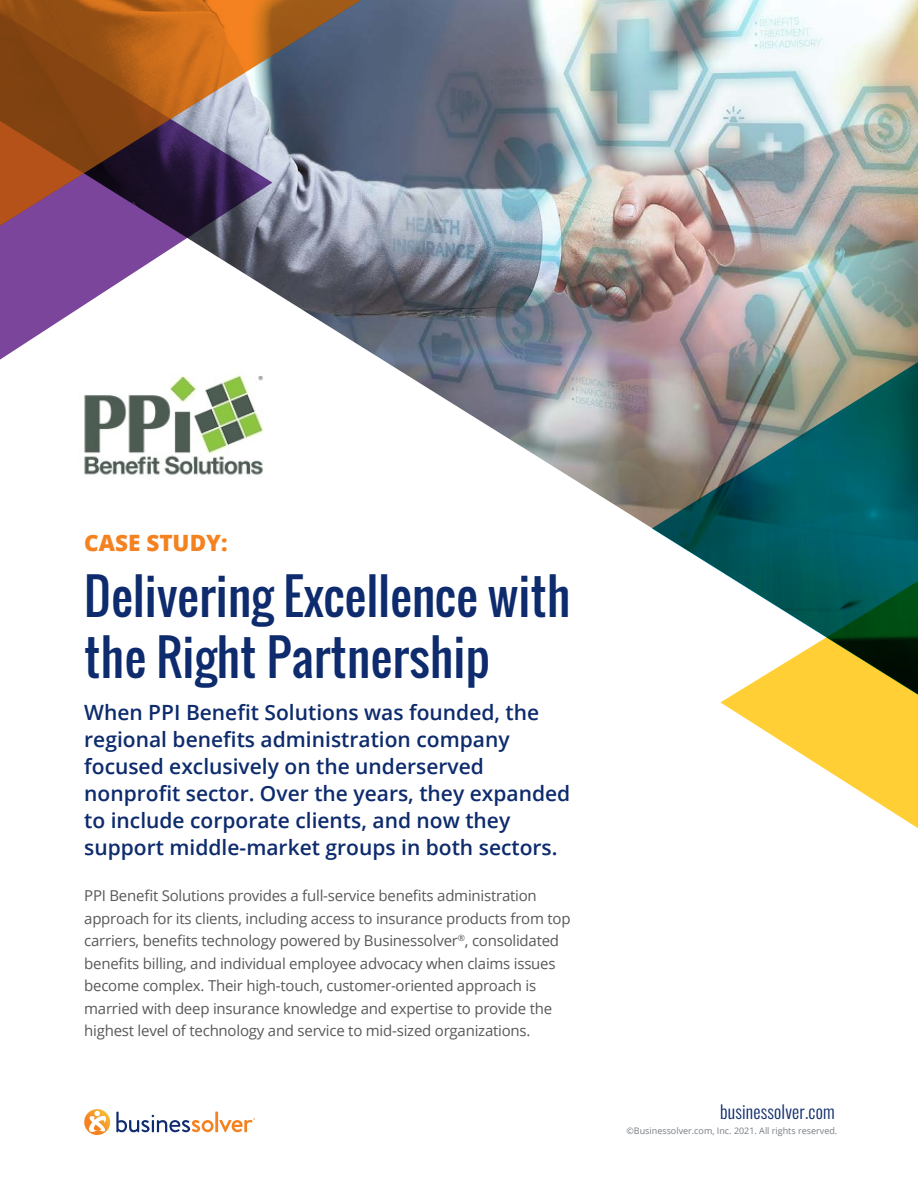
<style>
.page{position:relative;width:918px;height:1188px;background:#fff}
.page>*{position:absolute;margin:0;border:0;box-sizing:border-box;transform-origin:0 0}
.t1{font:48px/61.5px "Oswald";letter-spacing:.005em;color:#0d2b6d}
.t2{font:800 22.5px "Open Sans";color:#f58220}
.t3{font:600 21px/27px "Open Sans";color:#0d2b6d}
.t4{font:300 18px "Oswald";letter-spacing:.01em;color:#0d2b6d}
.t5{font:15px/22.5px "Open Sans";letter-spacing:-.015em;color:#57585a}
.t6{font:9px "Open Sans";color:#787d83}
</style>
<div class="page">
<img style="left:272px;top:0;width:646px;height:528px">
<svg style="left:0;top:230px;width:272px;height:130px"></svg>
<img style="left:652px;top:312px;width:266px;height:259px">
<svg style="left:720px;top:555px;width:198px;height:273px"></svg>
<img style="left:0;top:0;width:667px;height:230px">
<img style="left:84px;top:374px;width:180px;height:101px">
<svg style="left:84px;top:1109px;width:26px;height:26px"></svg>
<svg style="left:116px;top:1112px;width:139px;height:20px"></svg>
<h2 class="t2" style="left:84px;top:526px;width:145px">CASE STUDY:</h2>
<h1 class="t1" style="left:84px;top:565px;width:488px">Delivering Excellence with the Right Partnership</h1>
<p class="t3" style="left:84px;top:698px;width:488px">When PPI Benefit Solutions was founded, the regional benefits administration company focused exclusively on the underserved nonprofit sector. Over the years, they expanded to include corporate clients, and now they support middle-market groups in both sectors.</p>
<p class="t5" style="left:84px;top:884px;width:488px">PPI Benefit Solutions provides a full-service benefits administration approach for its clients, including access to insurance products from top carriers, benefits technology powered by Businessolver<sup>®</sup>, consolidated benefits billing, and individual employee advocacy when claims issues become complex. Their high-touch, customer-oriented approach is married with deep insurance knowledge and expertise to provide the highest level of technology and service to mid-sized organizations.</p>
<p class="t4" style="left:720px;top:1100px;width:116px">businessolver.com</p>
<p class="t6" style="left:626px;top:1124px;width:212px">©Businessolver.com, Inc. 2021. All rights reserved.</p>
</div>
